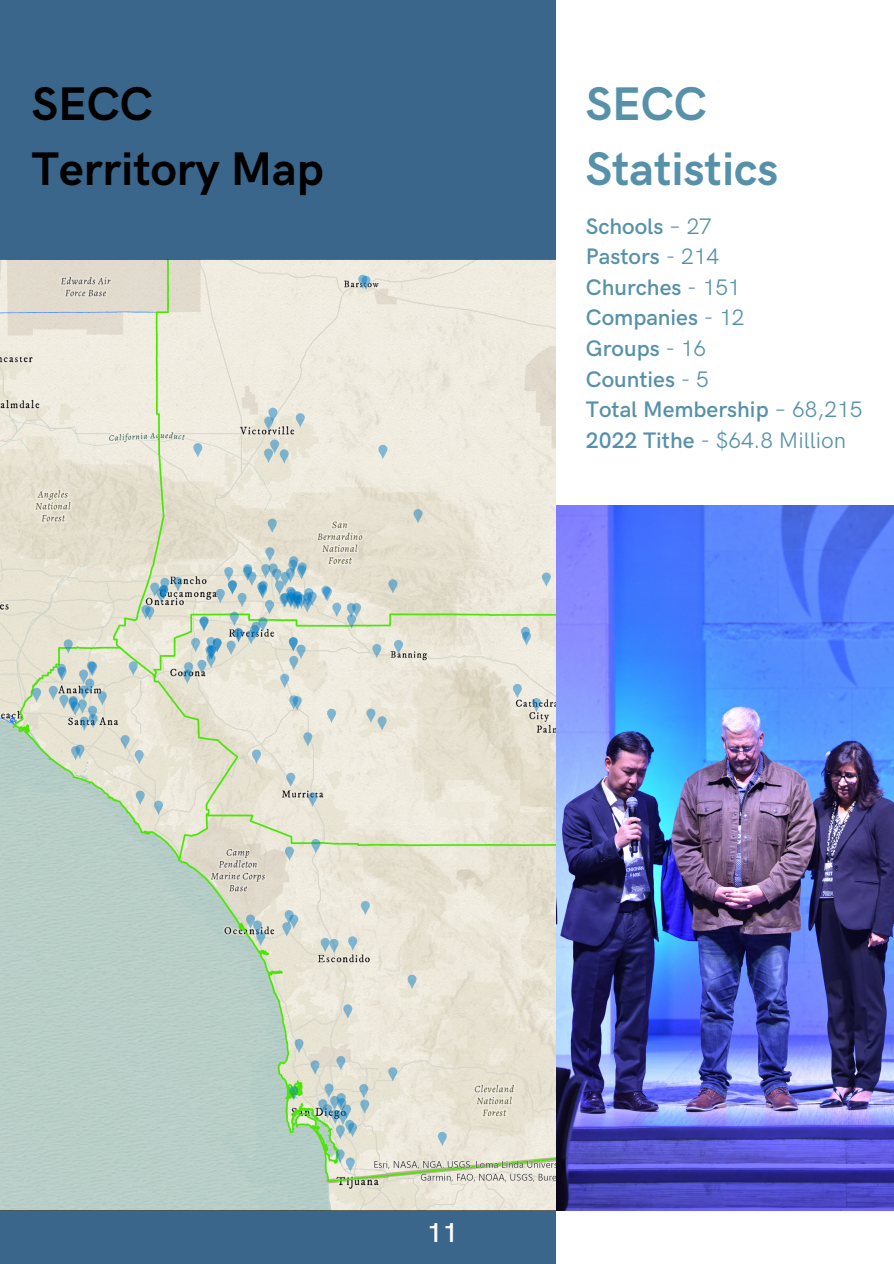
<style>
.page{position:relative;width:894px;height:1264px;background:#fff}
.page>*{position:absolute;margin:0;border:0;box-sizing:border-box;transform-origin:0 0}
.t1{font:700 47.25px/65.2px "HK Grotesk";color:#000}
.t2{font:700 47.25px/65.2px "HK Grotesk";color:#5691a9}
.t3{font:600 27.45px "HK Grotesk Pro";color:#fff}
.t4{font:600 22.5px/30.6px "HK Grotesk Pro";color:#5691a9}
.s1{font-weight:400}
</style>
<div class="page">
<img style="left:555px;top:505px;width:338px;height:705px">
<div style="left:0;top:0;width:555px;height:1263px;background:#3a668c"></div>
<img style="left:0;top:259px;width:555px;height:951px">
<h1 class="t1" style="left:32px;top:73px;width:293px">SECC<br>Territory Map</h1>
<h1 class="t2" style="left:585px;top:73px;width:194px">SECC<br>Statistics</h1>
<p class="t4" style="left:585px;top:212px;width:278px">Schools <span class="s1">– 27<br></span>Pastors <span class="s1">- 214<br></span>Churches <span class="s1">- 151<br></span>Companies <span class="s1">- 12<br></span>Groups <span class="s1">- 16<br></span>Counties <span class="s1">- 5<br></span>Total Membership <span class="s1">– 68,215<br></span>2022 Tithe <span class="s1">- $64.8 Million</span></p>
<p class="t3" style="left:426px;top:1217px;width:33px">11</p>
</div>
